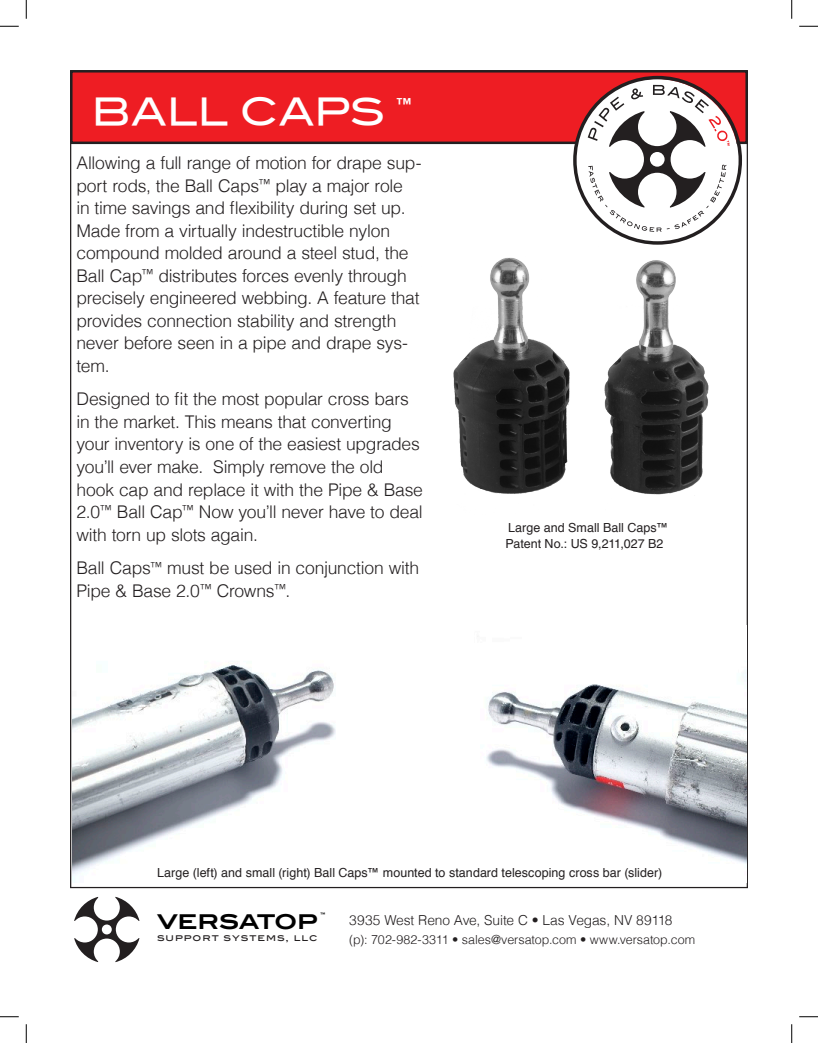
<style>
.page{position:relative;width:818px;height:1043px;background:#fff}
.page>*{position:absolute;margin:0;border:0;box-sizing:border-box;transform-origin:0 0}
.Header_H1{font:37.5px "Blair Md ITCTT Medium";color:#fff}
.t1{font:700 20.38px "Blair ITC";letter-spacing:-.025em;color:#000}
.Copy_P{font:300 17.5px/22.5px "Helvetica";letter-spacing:-.015em;color:#231f20}
.Contact_Info{font:300 13.75px "Helvetica";letter-spacing:-.01em;color:#231f20}
.Picture_Caption{font:12.5px "Helvetica";letter-spacing:.005em;color:#231f20}
.Contact_Info-2{font:300 12.5px "Helvetica";color:#231f20}
.Picture_Caption-2{font:12.5px "Helvetica LT Std";letter-spacing:-.005em;color:#231f20}
.t2{font:500 9.38px "Blair ITC";letter-spacing:.105em;color:#231f20}
</style>
<div class="page">
<div style="left:70px;top:70px;width:678px;height:74px;background:#ee1d23;border:2px solid #231f20"></div>
<img style="left:73px;top:665px;width:673px;height:217px">
<svg style="left:573px;top:79px;width:165px;height:165px"></svg>
<svg style="left:587px;top:85px;width:142px;height:147px"></svg>
<img style="left:453px;top:241px;width:256px;height:254px">
<svg style="left:74px;top:896px;width:65px;height:66px"></svg>
<svg style="left:0;top:25px;width:19px;height:2px"></svg>
<svg style="left:799px;top:25px;width:19px;height:2px"></svg>
<svg style="left:0;top:1016px;width:19px;height:1px"></svg>
<svg style="left:799px;top:1016px;width:19px;height:1px"></svg>
<svg style="left:25px;top:0;width:2px;height:19px"></svg>
<svg style="left:25px;top:1024px;width:2px;height:18px"></svg>
<svg style="left:791px;top:0;width:1px;height:19px"></svg>
<svg style="left:791px;top:1024px;width:1px;height:18px"></svg>
<p class="Header_H1" style="left:91px;top:81px;width:322px">BALL CAPS ™</p>
<p class="Copy_P" style="left:76px;top:150px;width:346px">Allowing a full range of motion for drape sup&shy;port rods, the Ball Caps<sup>™</sup> play a major role<br>in time savings and flexibility during set up.<br>Made from a virtually indestructible nylon compound molded around a steel stud, the Ball Cap<sup>™</sup> distributes forces evenly through precisely engineered webbing. A feature that provides connection stability and strength never before seen in a pipe and drape sys&shy;tem.</p>
<p class="Copy_P" style="left:76px;top:387px;width:348px">Designed to fit the most popular cross bars in the market. This means that converting your inventory is one of the easiest upgrades you’ll ever make. Simply remove the old hook cap and replace it with the Pipe &amp; Base 2.0<sup>™</sup> Ball Cap<sup>™</sup> Now you’ll never have to deal with torn up slots again.</p>
<p class="Copy_P" style="left:76px;top:555px;width:344px">Ball Caps<sup>™</sup> must be used in conjunction with<br>Pipe &amp; Base 2.0<sup>™</sup> Crowns<sup>™</sup>.</p>
<p class="Picture_Caption" style="left:508px;top:518px;width:162px">Large and Small Ball Caps™</p>
<p class="Picture_Caption-2" style="left:505px;top:536px;width:160px">Patent No.: US 9,211,027 B2</p>
<p class="Picture_Caption" style="left:157px;top:862px;width:506px">Large (left) and small (right) Ball Caps™ mounted to standard telescoping cross bar (slider)</p>
<p class="t1" style="left:157px;top:909px;width:170px">VERSATOP <sup>™</sup></p>
<p class="Contact_Info" style="left:349px;top:908px;width:324px">3935 West Reno Ave, Suite C • Las Vegas, NV 89118</p>
<p class="Contact_Info-2" style="left:349px;top:929px;width:347px">(p): 702-982-3311 • sales@versatop.com • www.versatop.com</p>
<p class="t2" style="left:157px;top:932px;width:162px">SUPPORT SYSTEMS, LLC</p>
</div>
